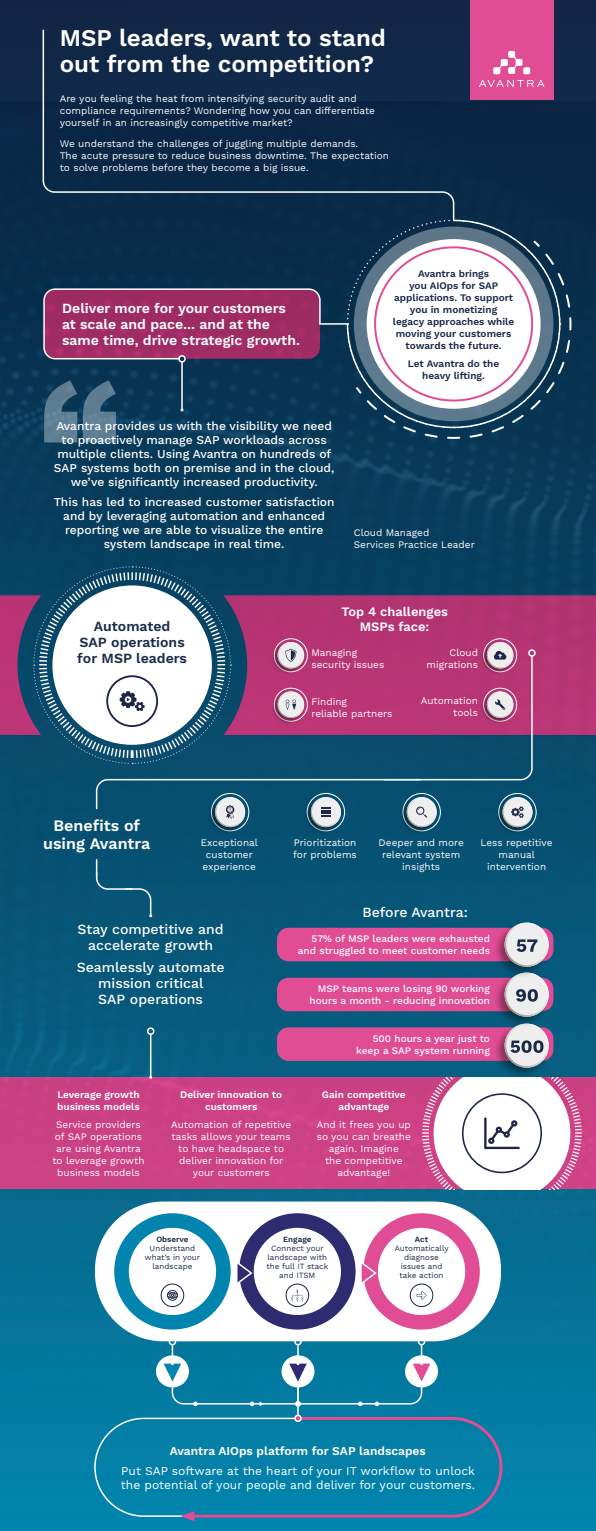
<style>
.page{position:relative;width:596px;height:1531px;background:#fff}
.page>*{position:absolute;margin:0;border:0;box-sizing:border-box;transform-origin:0 0}
.t1{font:600 24px/26px "Work Sans";color:#fff}
.t2{font:600 16px/18px "Work Sans";color:#fff;text-align:center}
.t3{font:500 14px/16px "Work Sans";color:#fff;text-align:center}
.t4{font:600 14px/16px "Work Sans";color:#fff}
.t5{font:600 14px/16px "Work Sans";color:#1a2b4a;text-align:center}
.t6{font:600 12.8px/14.5px "Work Sans";color:#fff;text-align:center}
.t7{font:500 12px/14px "Work Sans";color:#fff;text-align:center}
.t8{font:12px/14px "Work Sans";color:#fff}
.t9{font:600 12px "Work Sans";color:#fff}
.t10{font:10px/12px "Work Sans";color:#fff}
.t11{font:500 10px/12px "Work Sans";color:#fff;text-align:right}
.t12{font:600 10px/12px "Work Sans";color:#1a2b4a;text-align:center}
.t13{font:600 10px/12px "Work Sans";color:#fff;text-align:center}
.t14{font:8px/9px "Work Sans";color:#1a2b4a;text-align:center}
.t15{font:600 8px "Work Sans";color:#1a2b4a}
</style>
<div class="page">
<div style="left:0;top:1441px;width:595px;height:90px;background:#0183ab"></div>
<img style="left:0;top:0;width:595px;height:1441px">
<div style="left:528px;top:649px;width:7px;height:8px;border:2px solid #fff;border-radius:50%"></div>
<svg style="left:44px;top:380px;width:72px;height:62px;background:#446981"></svg>
<div style="left:498px;top:793px;width:38px;height:38px;border:1px solid #fff;border-radius:50%"></div>
<img style="left:495px;top:794px;width:40px;height:39px">
<div style="left:469px;top:0;width:84px;height:99px;background:#e14d95"></div>
<svg style="left:493px;top:51px;width:37px;height:23px"></svg>
<svg style="left:479px;top:80px;width:65px;height:7px"></svg>
<div style="left:42px;top:28px;width:413px;height:194px;background:#0a2847"></div>
<hr style="left:320px;top:323px;width:27px;height:2px;background:#fff">
<svg style="left:346px;top:219px;width:225px;height:220px;background:#1b3d58"></svg>
<svg style="left:354px;top:239px;width:218px;height:201px"></svg>
<svg style="left:43px;top:288px;width:278px;height:72px;background:#9e3369"></svg>
<img style="left:304px;top:827px;width:40px;height:6px">
<img style="left:209px;top:827px;width:39px;height:6px">
<img style="left:400px;top:827px;width:39px;height:6px">
<hr style="left:181px;top:362px;width:2px;height:48px;background:#fff">
<div style="left:178px;top:355px;width:8px;height:8px;border:2px solid #fff;border-radius:50%"></div>
<hr style="left:150px;top:1034px;width:1px;height:43px;background:#fff">
<div style="left:147px;top:1027px;width:7px;height:8px;border:2px solid #fff;border-radius:50%"></div>
<svg style="left:0;top:566px;width:533px;height:261px;background:#6b6589"></svg>
<div style="left:277px;top:1027px;width:276px;height:34px;background:#e14d95;border-radius:11px"></div>
<img style="left:495px;top:1026px;width:58px;height:51px">
<svg style="left:504px;top:1026px;width:44px;height:42px;background:#b4b3be"></svg>
<div style="left:277px;top:978px;width:276px;height:33px;background:#e14d95;border-radius:11px"></div>
<img style="left:495px;top:976px;width:58px;height:50px">
<div style="left:277px;top:928px;width:276px;height:33px;background:#e14d95;border-radius:11px"></div>
<img style="left:495px;top:918px;width:58px;height:58px">
<svg style="left:504px;top:922px;width:44px;height:95px;background:#acb2bd"></svg>
<svg style="left:95px;top:860px;width:57px;height:57px;background:#125b7b"></svg>
<div style="left:95px;top:1201px;width:405px;height:140px;background:#fff;border-radius:68px"></div>
<svg style="left:420px;top:1077px;width:162px;height:112px"></svg>
<div style="left:239px;top:1213px;width:116px;height:116px;border:15px solid #2e2b71;border-radius:50%"></div>
<svg style="left:160px;top:1283px;width:24px;height:24px"></svg>
<div style="left:167px;top:1292px;width:10px;height:6px;border:1px solid #1e2749;border-radius:50%"></div>
<svg style="left:285px;top:1283px;width:24px;height:24px"></svg>
<svg style="left:409px;top:1283px;width:24px;height:24px"></svg>
<div style="left:363px;top:1213px;width:116px;height:116px;border:15px solid #e14d95;border-radius:50%"></div>
<div style="left:114px;top:1213px;width:116px;height:116px;border:15px solid #0185af;border-radius:50%"></div>
<svg style="left:361px;top:1259px;width:16px;height:28px"></svg>
<svg style="left:237px;top:1259px;width:16px;height:28px"></svg>
<div style="left:156px;top:1355px;width:33px;height:32px;background:#fff;border-radius:50%"></div>
<div style="left:168px;top:1338px;width:8px;height:7px;border:2px solid #fff;border-radius:50%"></div>
<div style="left:294px;top:1338px;width:7px;height:7px;border:2px solid #fff;border-radius:50%"></div>
<div style="left:417px;top:1338px;width:8px;height:7px;border:2px solid #fff;border-radius:50%"></div>
<svg style="left:163px;top:1344px;width:340px;height:177px;background:#1581a8"></svg>
<p class="t1" style="left:60px;top:26px;width:327px">MSP leaders, want to stand out from the competition?</p>
<p class="t10" style="left:60px;top:93px;width:316px">Are you feeling the heat from intensifying security audit and compliance requirements? Wondering how you can differentiate yourself in an increasingly competitive market?</p>
<p class="t10" style="left:60px;top:138px;width:330px">We understand the challenges of juggling multiple demands.<br>The acute pressure to reduce business downtime. The expectation to solve problems before they become a big issue.</p>
<p class="t4" style="left:62px;top:301px;width:239px">Deliver more for your customers at scale and pace... and at the same time, drive strategic growth.</p>
<p class="t7" style="left:54px;top:419px;width:282px">Avantra provides us with the visibility we need to proactively manage SAP workloads across multiple clients. Using Avantra on hundreds of SAP systems both on premise and in the cloud, we’ve significantly increased productivity.</p>
<p class="t7" style="left:54px;top:495px;width:282px">This has led to increased customer satisfaction and by leveraging automation and enhanced reporting we are able to visualize the entire system landscape in real time.</p>
<p class="t12" style="left:392px;top:268px;width:123px">Avantra brings<br>you AIOps for SAP applications. To support you in monetizing<br>legacy approaches while moving your customers towards the future.</p>
<p class="t12" style="left:407px;top:358px;width:93px">Let Avantra do the heavy lifting.</p>
<p class="t10" style="left:353px;top:527px;width:122px">Cloud Managed<br>Services Practice Leader</p>
<p class="t5" style="left:77px;top:619px;width:111px">Automated<br>SAP operations for MSP leaders</p>
<p class="t6" style="left:341px;top:605px;width:108px">Top 4 challenges<br>MSPs face:</p>
<p class="t10" style="left:311px;top:647px;width:74px">Managing security issues</p>
<p class="t10" style="left:426px;top:647px;width:53px;text-align:right">Cloud migrations</p>
<p class="t10" style="left:311px;top:696px;width:82px">Finding<br>reliable partners</p>
<p class="t10" style="left:420px;top:695px;width:59px;text-align:right">Automation tools</p>
<p class="t2" style="left:43px;top:817px;width:108px">Benefits of using Avantra</p>
<p class="t10" style="left:201px;top:837px;width:59px;text-align:center">Exceptional customer experience</p>
<p class="t10" style="left:293px;top:837px;width:65px">Prioritization for problems</p>
<p class="t10" style="left:378px;top:837px;width:87px;text-align:center">Deeper and more relevant system insights</p>
<p class="t10" style="left:480px;top:837px;width:73px;text-align:center">Less repetitive manual intervention</p>
<p class="t3" style="left:362px;top:905px;width:107px">Before Avantra:</p>
<p class="t3" style="left:78px;top:922px;width:147px">Stay competitive and accelerate growth</p>
<p class="t3" style="left:77px;top:959px;width:149px">Seamlessly automate mission critical<br>SAP operations</p>
<p class="t11" style="left:298px;top:933px;width:193px">57% of MSP leaders were exhausted and struggled to meet customer needs</p>
<p class="t11" style="left:309px;top:983px;width:182px">MSP teams were losing 90 working hours a month - reducing innovation</p>
<p class="t11" style="left:356px;top:1033px;width:135px">500 hours a year just to keep a SAP system running</p>
<p class="t13" style="left:57px;top:1089px;width:84px;text-align:left">Leverage growth business models</p>
<p class="t10" style="left:52px;top:1119px;width:93px;text-align:center">Service providers of SAP operations are using Avantra to leverage growth business models</p>
<p class="t13" style="left:180px;top:1089px;width:103px">Deliver innovation to customers</p>
<p class="t10" style="left:171px;top:1119px;width:121px;text-align:center">Automation of repetitive tasks allows your teams to have headspace to deliver innovation for your customers</p>
<p class="t13" style="left:322px;top:1089px;width:85px">Gain competitive advantage</p>
<p class="t10" style="left:316px;top:1119px;width:96px;text-align:center">And it frees you up so you can breathe again. Imagine<br>the competitive advantage!</p>
<p class="t15" style="left:156px;top:1235px;width:34px">Observe</p>
<p class="t14" style="left:145px;top:1244px;width:57px">Understand what’s in your landscape</p>
<p class="t15" style="left:283px;top:1235px;width:30px">Engage</p>
<p class="t14" style="left:266px;top:1244px;width:63px">Connect your landscape with the full IT stack and ITSM</p>
<p class="t15" style="left:414px;top:1235px;width:15px">Act</p>
<p class="t14" style="left:394px;top:1244px;width:55px">Automatically diagnose issues and take action</p>
<p class="t9" style="left:170px;top:1444px;width:257px">Avantra AIOps platform for SAP landscapes</p>
<p class="t8" style="left:121px;top:1464px;width:355px">Put SAP software at the heart of your IT workflow to unlock the potential of your people and deliver for your customers.</p>
</div>
